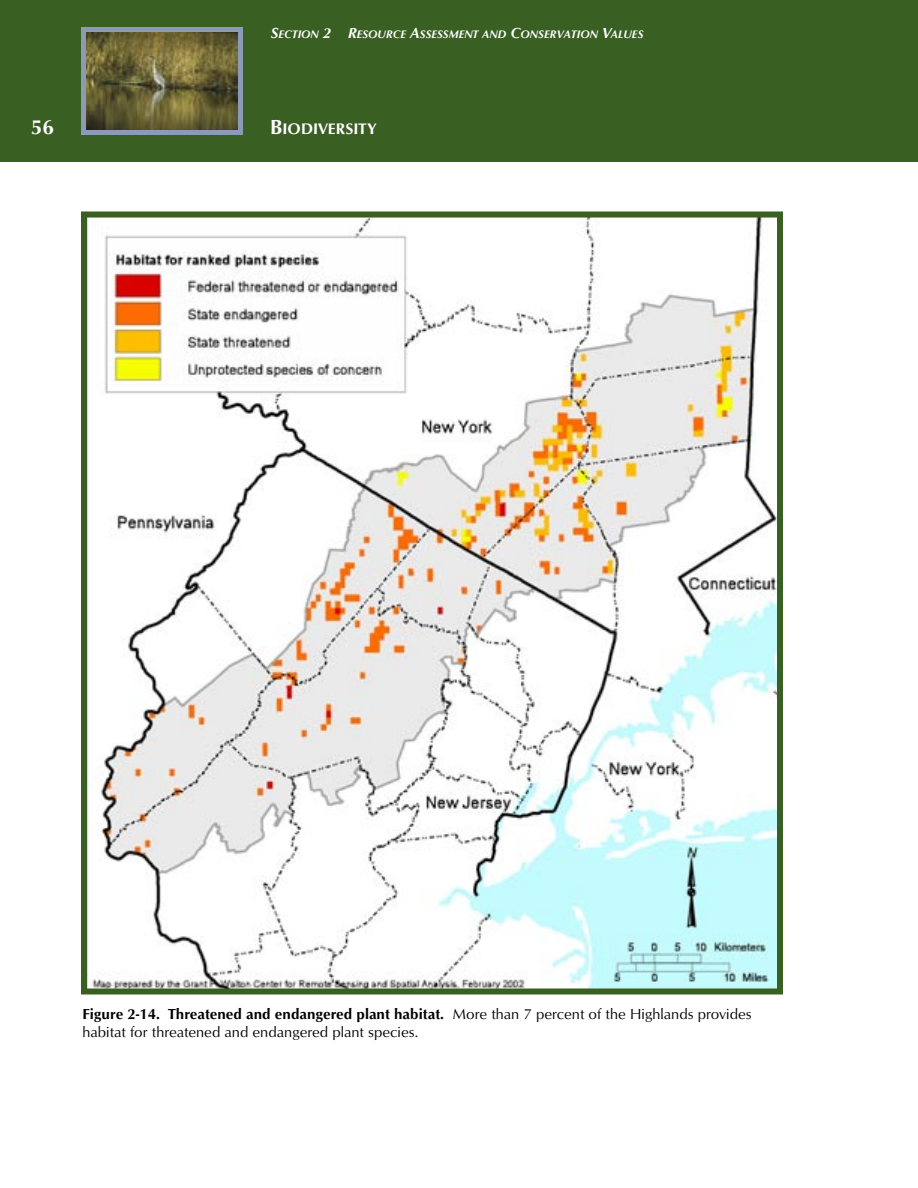
<style>
.page{position:relative;width:918px;height:1188px;background:#fff}
.page>*{position:absolute;margin:0;border:0;box-sizing:border-box;transform-origin:0 0}
.t1{font:21px "Optimum Bold DTC";color:#fff}
.t2{font:15.75px "Optimum Bold DTC";color:#fff}
._1FigCaps{font:15px/18px "Optimum Roman DTC";color:#000}
.t3{font:11.25px "Optimum Bold Italic DTC";color:#fff}
.s1{font-size:15px}
.s2{font-size:21px}
.s3{font-family:"Optimum Bold DTC"}
</style>
<div class="page">
<div style="left:0;top:0;width:918px;height:162px;background:#395f22"></div>
<div style="left:81px;top:27px;width:162px;height:108px;background:#8b9ab5"></div>
<img style="left:86px;top:32px;width:152px;height:98px">
<img style="left:88px;top:219px;width:688px;height:768px">
<div style="left:81px;top:212px;width:702px;height:782px;border:6px solid #395f22"></div>
<h1 class="t1" style="left:31px;top:115px;width:25px">56</h1>
<p class="t3" style="left:271px;top:28px;width:374px"><span class="s1">S</span>ECTION <span class="s1">2 R</span>ESOURCE <span class="s1">A</span>SSESSMENT AND <span class="s1">C</span>ONSERVATION <span class="s1">V</span>ALUES</p>
<p class="t2" style="left:270px;top:120px;width:108px"><span class="s2">B</span>IODIVERSITY</p>
<p class="_1FigCaps" style="left:82px;top:1005px;width:671px"><span class="s3">Figure 2-14. Threatened and endangered plant habitat.</span> More than 7 percent of the Highlands provides habitat for threatened and endangered plant species.</p>
</div>
